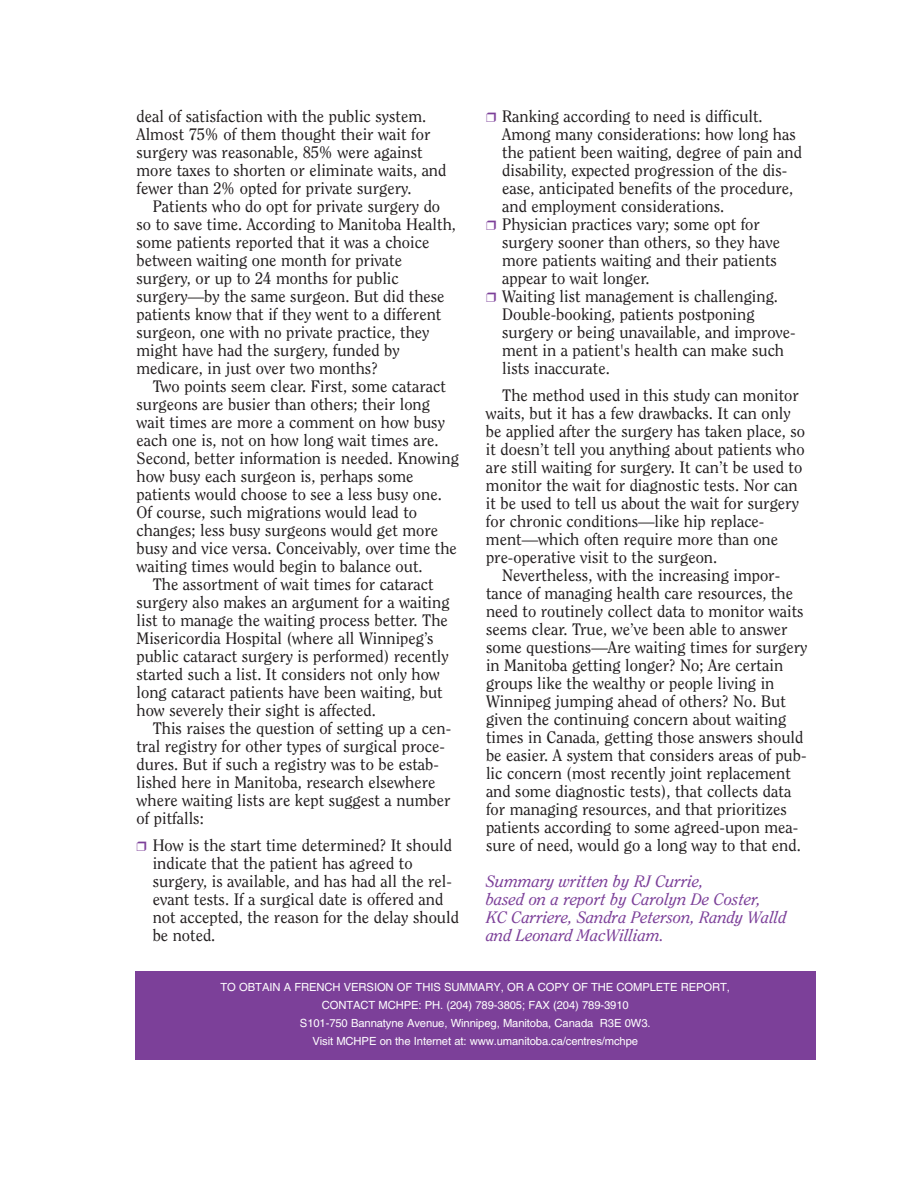
<style>
.page{position:relative;width:918px;height:1188px;background:#fff}
.page>*{position:absolute;margin:0;border:0;box-sizing:border-box;transform-origin:0 0}
.t1{font:16.5px/18px "Clearface";color:#231f20}
.t2{font:italic 16.5px/18px "Clearface";color:#7c4099}
.t3{font:11.25px/18px "Helvetica";letter-spacing:-.01em;color:#fff;text-align:center}
.s1{color:#7c4099}
</style>
<div class="page">
<div style="left:135px;top:971px;width:680px;height:89px;background:#7c4099"></div>
<p class="t1" style="left:136px;top:108px;width:311px">deal of satisfaction with the public system.<br>Almost 75% of them thought their wait for surgery was reasonable, 85% were against more taxes to shorten or eliminate waits, and fewer than 2% opted for private surgery.</p>
<p class="t1" style="left:136px;top:198px;width:321px;text-indent:16px">Patients who do opt for private surgery do so to save time. According to Manitoba Health, some patients reported that it was a choice between waiting one month for private surgery, or up to 24 months for public surgery—by the same surgeon. But did these patients know that if they went to a different surgeon, one with no private practice, they might have had the surgery, funded by medicare, in just over two months?</p>
<p class="t1" style="left:153px;top:378px;width:295px">Two points seem clear. First, some cataract</p>
<p class="t1" style="left:136px;top:396px;width:295px">surgeons are busier than others; their long</p>
<p class="t1" style="left:136px;top:414px;width:310px">wait times are more a comment on how busy</p>
<p class="t1" style="left:136px;top:432px;width:304px">each one is, not on how long wait times are.</p>
<p class="t1" style="left:136px;top:450px;width:324px">Second, better information is needed. Knowing</p>
<p class="t1" style="left:136px;top:468px;width:279px">how busy each surgeon is, perhaps some</p>
<p class="t1" style="left:136px;top:486px;width:307px">patients would choose to see a less busy one.</p>
<p class="t1" style="left:136px;top:504px;width:282px">Of course, such migrations would lead to</p>
<p class="t1" style="left:136px;top:522px;width:303px">changes; less busy surgeons would get more</p>
<p class="t1" style="left:136px;top:540px;width:322px">busy and vice versa. Conceivably, over time the</p>
<p class="t1" style="left:136px;top:558px;width:288px">waiting times would begin to balance out.</p>
<p class="t1" style="left:153px;top:576px;width:283px">The assortment of wait times for cataract</p>
<p class="t1" style="left:136px;top:594px;width:315px">surgery also makes an argument for a waiting</p>
<p class="t1" style="left:136px;top:612px;width:313px">list to manage the waiting process better. The</p>
<p class="t1" style="left:136px;top:630px;width:299px">Misericordia Hospital (where all Winnipeg’s</p>
<p class="t1" style="left:136px;top:648px;width:314px">public cataract surgery is performed) recently</p>
<p class="t1" style="left:136px;top:666px;width:305px">started such a list. It considers not only how</p>
<p class="t1" style="left:136px;top:684px;width:308px">long cataract patients have been waiting, but</p>
<p class="t1" style="left:136px;top:702px;width:241px">how severely their sight is affected.</p>
<p class="t1" style="left:153px;top:720px;width:300px">This raises the question of setting up a cen-</p>
<p class="t1" style="left:136px;top:738px;width:310px">tral registry for other types of surgical proce-</p>
<p class="t1" style="left:136px;top:756px;width:304px">dures. But if such a registry was to be estab-</p>
<p class="t1" style="left:136px;top:774px;width:301px">lished here in Manitoba, research elsewhere</p>
<p class="t1" style="left:136px;top:792px;width:316px">where waiting lists are kept suggest a number</p>
<p class="t1" style="left:136px;top:810px;width:69px">of pitfalls:</p>
<p class="t1" style="left:153px;top:837px;width:308px;text-indent:-16px"><span class="s1">❒</span> How is the start time determined? It should indicate that the patient has agreed to surgery, is available, and has had all the rel&shy;evant tests. If a surgical date is offered and not accepted, the reason for the delay should be noted.</p>
<p class="t1" style="left:486px;top:108px;width:278px"><span class="s1">❒</span> Ranking according to need is difficult.</p>
<p class="t1" style="left:502px;top:126px;width:295px">Among many considerations: how long has</p>
<p class="t1" style="left:502px;top:144px;width:301px">the patient been waiting, degree of pain and</p>
<p class="t1" style="left:502px;top:162px;width:287px">disability, expected progression of the dis-</p>
<p class="t1" style="left:502px;top:180px;width:293px">ease, anticipated benefits of the procedure,</p>
<p class="t1" style="left:502px;top:198px;width:224px">and employment considerations.</p>
<p class="t1" style="left:486px;top:216px;width:275px"><span class="s1">❒</span> Physician practices vary; some opt for</p>
<p class="t1" style="left:502px;top:234px;width:279px">surgery sooner than others, so they have</p>
<p class="t1" style="left:502px;top:252px;width:276px">more patients waiting and their patients</p>
<p class="t1" style="left:502px;top:270px;width:149px">appear to wait longer.</p>
<p class="t1" style="left:486px;top:288px;width:294px"><span class="s1">❒</span> Waiting list management is challenging.</p>
<p class="t1" style="left:502px;top:306px;width:254px">Double-booking, patients postponing</p>
<p class="t1" style="left:502px;top:324px;width:295px">surgery or being unavailable, and improve-</p>
<p class="t1" style="left:502px;top:342px;width:283px">ment in a patient's health can make such</p>
<p class="t1" style="left:502px;top:360px;width:109px">lists inaccurate.</p>
<p class="t1" style="left:502px;top:387px;width:298px">The method used in this study can monitor</p>
<p class="t1" style="left:486px;top:405px;width:306px">waits, but it has a few drawbacks. It can only</p>
<p class="t1" style="left:486px;top:423px;width:321px">be applied after the surgery has taken place, so</p>
<p class="t1" style="left:486px;top:441px;width:320px">it doesn’t tell you anything about patients who</p>
<p class="t1" style="left:486px;top:459px;width:318px">are still waiting for surgery. It can’t be used to</p>
<p class="t1" style="left:486px;top:477px;width:313px">monitor the wait for diagnostic tests. Nor can</p>
<p class="t1" style="left:486px;top:495px;width:315px">it be used to tell us about the wait for surgery</p>
<p class="t1" style="left:486px;top:513px;width:280px">for chronic conditions—like hip replace-</p>
<p class="t1" style="left:486px;top:531px;width:294px">ment—which often require more than one</p>
<p class="t1" style="left:486px;top:549px;width:233px">pre-operative visit to the surgeon.</p>
<p class="t1" style="left:502px;top:567px;width:280px">Nevertheless, with the increasing impor-</p>
<p class="t1" style="left:486px;top:585px;width:309px">tance of managing health care resources, the</p>
<p class="t1" style="left:486px;top:603px;width:319px">need to routinely collect data to monitor waits</p>
<p class="t1" style="left:486px;top:621px;width:303px">seems clear. True, we’ve been able to answer</p>
<p class="t1" style="left:486px;top:639px;width:323px">some questions—Are waiting times for surgery</p>
<p class="t1" style="left:486px;top:657px;width:299px">in Manitoba getting longer? No; Are certain</p>
<p class="t1" style="left:486px;top:675px;width:290px">groups like the wealthy or people living in</p>
<p class="t1" style="left:486px;top:693px;width:301px">Winnipeg jumping ahead of others? No. But</p>
<p class="t1" style="left:486px;top:711px;width:302px">given the continuing concern about waiting</p>
<p class="t1" style="left:486px;top:729px;width:319px">times in Canada, getting those answers should</p>
<p class="t1" style="left:486px;top:747px;width:322px">be easier. A system that considers areas of pub-</p>
<p class="t1" style="left:486px;top:765px;width:306px">lic concern (most recently joint replacement</p>
<p class="t1" style="left:486px;top:783px;width:307px">and some diagnostic tests), that collects data</p>
<p class="t1" style="left:486px;top:801px;width:302px">for managing resources, and that prioritizes</p>
<p class="t1" style="left:486px;top:819px;width:314px">patients according to some agreed-upon mea-</p>
<p class="t1" style="left:486px;top:837px;width:316px">sure of need, would go a long way to that end.</p>
<p class="t2" style="left:486px;top:873px;width:302px">Summary written by RJ Currie,<br>based on a report by Carolyn De Coster,<br>KC Carriere, Sandra Peterson, Randy Walld and Leonard MacWilliam.</p>
<p class="t3" style="left:221px;top:979px;width:511px">TO OBTAIN A FRENCH VERSION OF THIS SUMMARY, OR A COPY OF THE COMPLETE REPORT, CONTACT MCHPE: PH. (204) 789-3805; FAX (204) 789-3910<br>S101-750 Bannatyne Avenue, Winnipeg, Manitoba, Canada R3E 0W3.<br>Visit MCHPE on the Internet at: www.umanitoba.ca/centres/mchpe</p>
</div>
